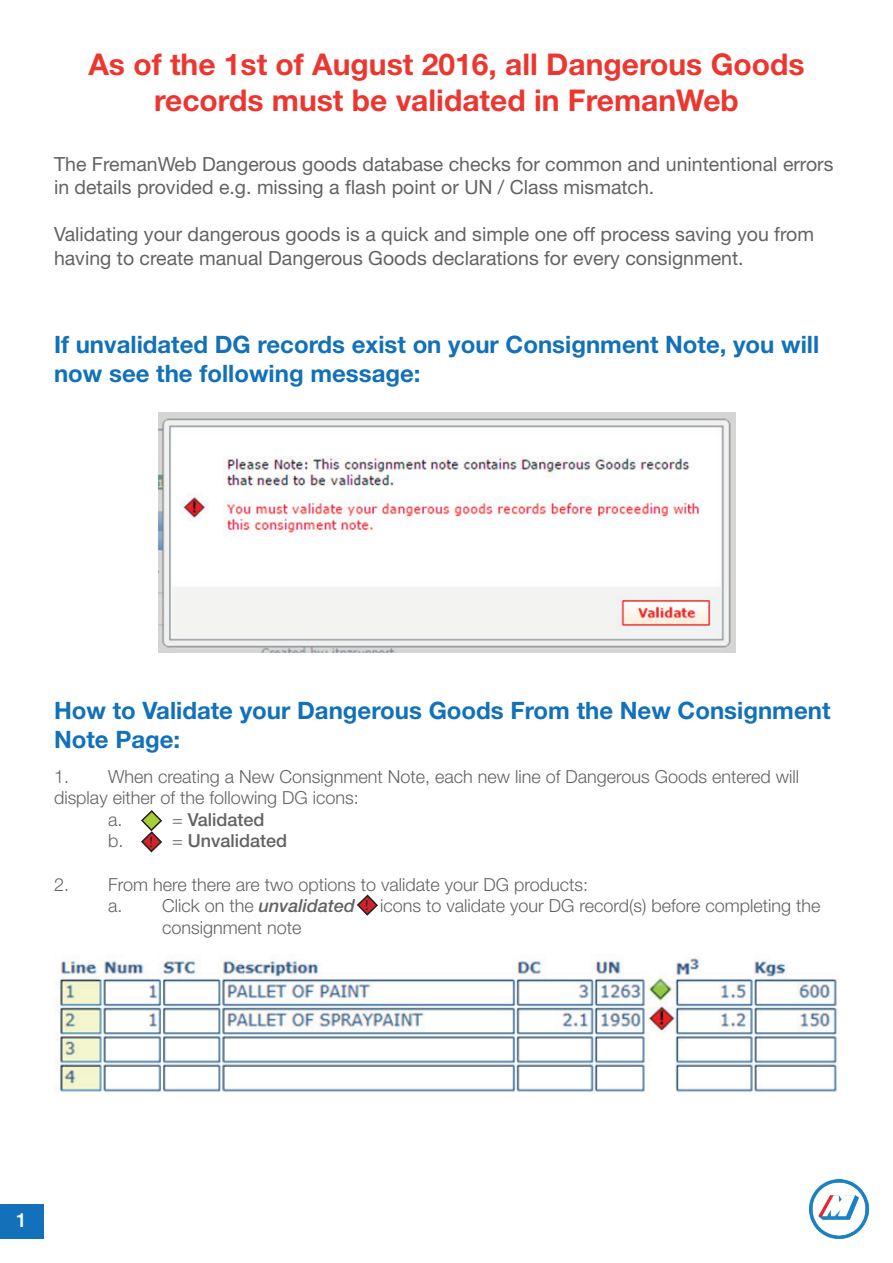
<style>
.page{position:relative;width:893px;height:1263px;background:#fff}
.page>*{position:absolute;margin:0;border:0;box-sizing:border-box;transform-origin:0 0}
.t1{font:700 30px/36px "Helvetica Neue LT Std";color:#ec3730;text-align:center}
.t2{font:700 24px/28.8px "Helvetica Neue LT Std";color:#1271b9}
.t3{font:19.5px/23.4px "Helvetica Neue LT Std";color:#636366}
.t4{font:500 19.5px "Helvetica Neue LT Std";color:#fff}
.t5{font:300 18px/21.6px "Helvetica Neue LT Std";color:#636366}
.t6{font:500 18px "Helvetica Neue LT Std";color:#636366}
.t7{font:15px "Minion Pro";color:#231f20}
.s1{font-weight:300}
.s2{font-weight:500;font-style:italic}
</style>
<div class="page">
<svg style="left:141px;top:810px;width:21px;height:43px"></svg>
<svg style="left:357px;top:894px;width:21px;height:22px"></svg>
<img style="left:158px;top:413px;width:578px;height:239px">
<img style="left:54px;top:954px;width:785px;height:139px">
<img style="left:810px;top:1180px;width:58px;height:58px">
<div style="left:0;top:1204px;width:43px;height:34px;background:#1271b9"></div>
<p class="t1" style="left:88px;top:46px;width:718px">As of the 1st of August 2016, all Dangerous Goods records must be validated in FremanWeb</p>
<p class="t3" style="left:54px;top:152px;width:781px">The FremanWeb Dangerous goods database checks for common and unintentional errors in details provided e.g. missing a flash point or UN / Class mismatch.</p>
<p class="t3" style="left:54px;top:222px;width:761px">Validating your dangerous goods is a quick and simple one off process saving you from having to create manual Dangerous Goods declarations for every consignment.</p>
<p class="t2" style="left:54px;top:330px;width:767px">If unvalidated DG records exist on your Consignment Note, you will now see the following message:</p>
<p class="t2" style="left:54px;top:696px;width:778px">How to Validate your Dangerous Goods From the New Consignment<br>Note Page:</p>
<p class="t5" style="left:54px;top:765px;width:747px">1. When creating a New Consignment Note, each new line of Dangerous Goods entered will display either of the following DG icons:</p>
<p class="t5" style="left:108px;top:808px;width:16px">a.</p>
<p class="t6" style="left:172px;top:808px;width:94px"><span class="s1">=</span> Validated</p>
<p class="t5" style="left:108px;top:830px;width:17px">b.</p>
<p class="t6" style="left:172px;top:830px;width:117px"><span class="s1">=</span> Unvalidated</p>
<p class="t5" style="left:54px;top:873px;width:536px">2. From here there are two options to validate your DG products:</p>
<p class="t5" style="left:108px;top:894px;width:249px">a. Click on the <span class="s2">unvalidated</span></p>
<p class="t5" style="left:380px;top:894px;width:442px">icons to validate your DG record(s) before completing the</p>
<p class="t5" style="left:162px;top:916px;width:141px">consignment note</p>
<p class="t7" style="left:149px;top:832px;width:6px">!</p>
<p class="t7" style="left:365px;top:895px;width:6px">!</p>
<p class="t4" style="left:16px;top:1209px;width:12px">1</p>
</div>
